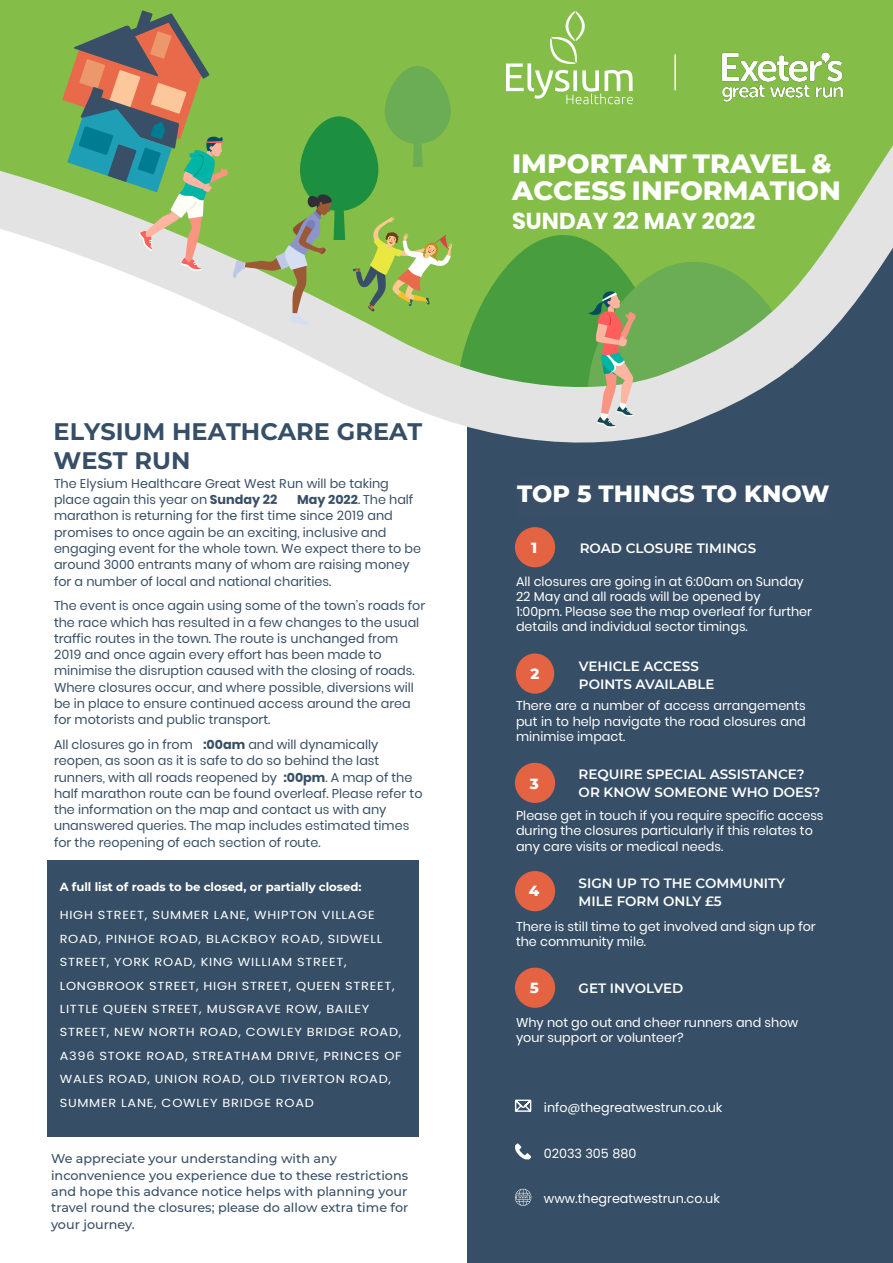
<style>
.page{position:relative;width:893px;height:1263px;background:#fff}
.page>*{position:absolute;margin:0;border:0;box-sizing:border-box;transform-origin:0 0}
.MAIN_HEADING{font:800 27px/27px "Montserrat";color:#fff}
.MAIN_HEADING-2{font:700 24px/28.8px "Montserrat";color:#374f66}
.MAIN_HEADING-3{font:800 24px "Montserrat";color:#fff}
.MAIN_HEADING-4{font:700 22.95px "Poppins";color:#fff}
.MAIN_HEADING-5{font:800 15px "Montserrat";color:#fff}
.Subheading{font:600 13.5px/18px "Montserrat";color:#fff}
.MAIN_HEADING-6{font:12.75px/16.4px "Poppins";color:#374f66}
.MAIN_HEADING-7{font:12.75px/15.3px "Poppins";color:#fff}
.MAIN_HEADING-8{font:500 12.75px/16.2px "Montserrat";color:#374f66}
.MAIN_HEADING-9{font:11.7px/23.4px "Poppins";letter-spacing:.06em;color:#fff;scale:1.1 1}
.MAIN_HEADING-10{font:700 11.7px "Montserrat";color:#fff}
.s1{font-style:inherit}
.s2{font-weight:700}
</style>
<div class="page">
<div style="left:48px;top:860px;width:371px;height:276px;background:#374f66"></div>
<div style="left:468px;top:207px;width:425px;height:1056px;background:#374f66"></div>
<div style="left:515px;top:527px;width:40px;height:40px;background:#e46343;border-radius:50%"></div>
<div style="left:515px;top:763px;width:40px;height:40px;background:#e46343;border-radius:50%"></div>
<div style="left:515px;top:967px;width:40px;height:41px;background:#e46343;border-radius:50%"></div>
<div style="left:515px;top:871px;width:40px;height:40px;background:#e46343;border-radius:50%"></div>
<div style="left:516px;top:653px;width:38px;height:41px;background:#e46343;border-radius:50%"></div>
<div style="left:0;top:0;width:459px;height:71px;background:#84bd47"></div>
<div style="left:459px;top:0;width:434px;height:71px;background:#84bd47"></div>
<svg style="left:0;top:71px;width:893px;height:427px"></svg>
<svg style="left:62px;top:10px;width:731px;height:418px;background:#9bc07c"></svg>
<svg style="left:514px;top:1099px;width:18px;height:13px"></svg>
<svg style="left:515px;top:1143px;width:16px;height:17px"></svg>
<svg style="left:515px;top:1189px;width:17px;height:17px"></svg>
<img style="left:459px;top:6px;width:222px;height:109px">
<img style="left:706px;top:42px;width:162px;height:66px">
<p class="MAIN_HEADING-2" style="left:54px;top:416px;width:370px">ELYSIUM HEATHCARE GREAT<br>WEST RUN</p>
<p class="MAIN_HEADING-6" style="left:54px;top:475px;width:369px">The <span class="s1">Elysium Healthcare Great West Run</span> will be taking place again this year on <span class="s2">Sunday</span> <span class="s2">22nd May</span> <span class="s2">2022</span>. The half marathon is <span class="s1">returning for the first time since 2019</span> and <span class="s1">promises to</span> once again be an exciting, inclusive and engaging event for the whole town. We expect there to be around <span class="s1">3</span>000 entrants many of whom are raising money for a number of local and national charities.</p>
<p class="MAIN_HEADING-6" style="left:54px;top:598px;width:373px">The event is once again using some of the town’s roads for the race which has resulted in a few changes to the usual traffic routes in the town. The route <span class="s1">is unchanged from 2019</span> and once again every effort has been made to minimise the disruption caused with the closing of roads.<br>Where closures occur, and where possible, diversions will be in place to ensure continued access around the area for motorists and public transport.</p>
<p class="MAIN_HEADING-6" style="left:54px;top:736px;width:370px">All closures go in from <span class="s2">:00am</span> and will dynamically reopen, as soon as it is safe to do so behind the last runners, with all roads reopened by <span class="s2">:00pm</span>. A map of the half marathon route can be found overleaf. Please refer to the information on the map and contact us with any unanswered queries. The map includes estimated times for the reopening of each section of route.</p>
<p class="MAIN_HEADING-10" style="left:60px;top:878px;width:303px">A full list of roads to be closed, or partially closed:</p>
<p class="MAIN_HEADING-9" style="left:60px;top:904px;width:312px">HIGH STREET, SUMMER LANE, WHIPTON VILLAGE ROAD, PINHOE ROAD, BLACKBOY ROAD, SIDWELL STREET, YORK ROAD, KING WILLIAM STREET, LONGBROOK STREET, HIGH STREET, QUEEN STREET, LITTLE QUEEN STREET, MUSGRAVE ROW, BAILEY STREET, NEW NORTH ROAD, COWLEY BRIDGE ROAD, A396 STOKE ROAD, STREATHAM DRIVE, PRINCES OF WALES ROAD, UNION ROAD, OLD TIVERTON ROAD, SUMMER LANE, COWLEY BRIDGE ROAD</p>
<p class="MAIN_HEADING-8" style="left:51px;top:1150px;width:359px">We appreciate your understanding with any inconvenience you experience due to these restrictions and hope this advance notice helps with planning your travel round the closures; please do allow extra time for your journey.</p>
<p class="MAIN_HEADING" style="left:512px;top:148px;width:330px">IMPORTANT TRAVEL &amp;<br>ACCESS INFORMATION</p>
<p class="MAIN_HEADING-4" style="left:512px;top:207px;width:245px">SUNDAY <span class="s1">22 MAY</span> 2022</p>
<p class="MAIN_HEADING-3" style="left:517px;top:475px;width:314px">TOP 5 THINGS TO KNOW</p>
<p class="MAIN_HEADING-5" style="left:531px;top:536px;width:8px">1</p>
<p class="Subheading" style="left:580px;top:538px;width:178px">ROAD CLOSURE TIMINGS</p>
<p class="MAIN_HEADING-7" style="left:516px;top:573px;width:298px">All closures are going in at 6:00am on Sunday <span class="s1">2</span>2 May and all roads will be opened by<br>1:00pm. Please see the map overleaf for further details and individual sector timings.</p>
<p class="MAIN_HEADING-5" style="left:530px;top:663px;width:10px">2</p>
<p class="Subheading" style="left:579px;top:656px;width:137px">VEHICLE ACCESS<br>POINTS AVAILABLE</p>
<p class="MAIN_HEADING-7" style="left:516px;top:698px;width:291px;text-align:justify">There are a number of access arrangements put in to help navigate the road closures and minimise impact.</p>
<p class="MAIN_HEADING-5" style="left:530px;top:772px;width:11px">3</p>
<p class="Subheading" style="left:579px;top:765px;width:243px">REQUIRE SPECIAL ASSISTANCE?<br>OR KNOW SOMEONE WHO DOES?</p>
<p class="MAIN_HEADING-7" style="left:516px;top:808px;width:309px">Please get in touch if you require specific access during the closures particularly if this relates to any care visits or medical needs.</p>
<p class="MAIN_HEADING-5" style="left:529px;top:880px;width:12px">4</p>
<p class="Subheading" style="left:579px;top:874px;width:208px">SIGN UP TO THE COMMUNITY<br>MILE FORM ONLY £5</p>
<p class="MAIN_HEADING-7" style="left:516px;top:919px;width:301px">There is still time to get involved and sign up for the community mile.</p>
<p class="MAIN_HEADING-5" style="left:530px;top:977px;width:11px">5</p>
<p class="Subheading" style="left:579px;top:978px;width:106px">GET INVOLVED</p>
<p class="MAIN_HEADING-7" style="left:516px;top:1015px;width:284px">Why not go out and cheer runners and show your support or volunteer?</p>
<p class="MAIN_HEADING-7" style="left:544px;top:1099px;width:180px">info@thegreatwestrun.co.uk</p>
<p class="MAIN_HEADING-7" style="left:544px;top:1146px;width:94px">02033 305 880</p>
<p class="MAIN_HEADING-7" style="left:544px;top:1191px;width:178px">www.thegreatwestrun.co.uk</p>
</div>
